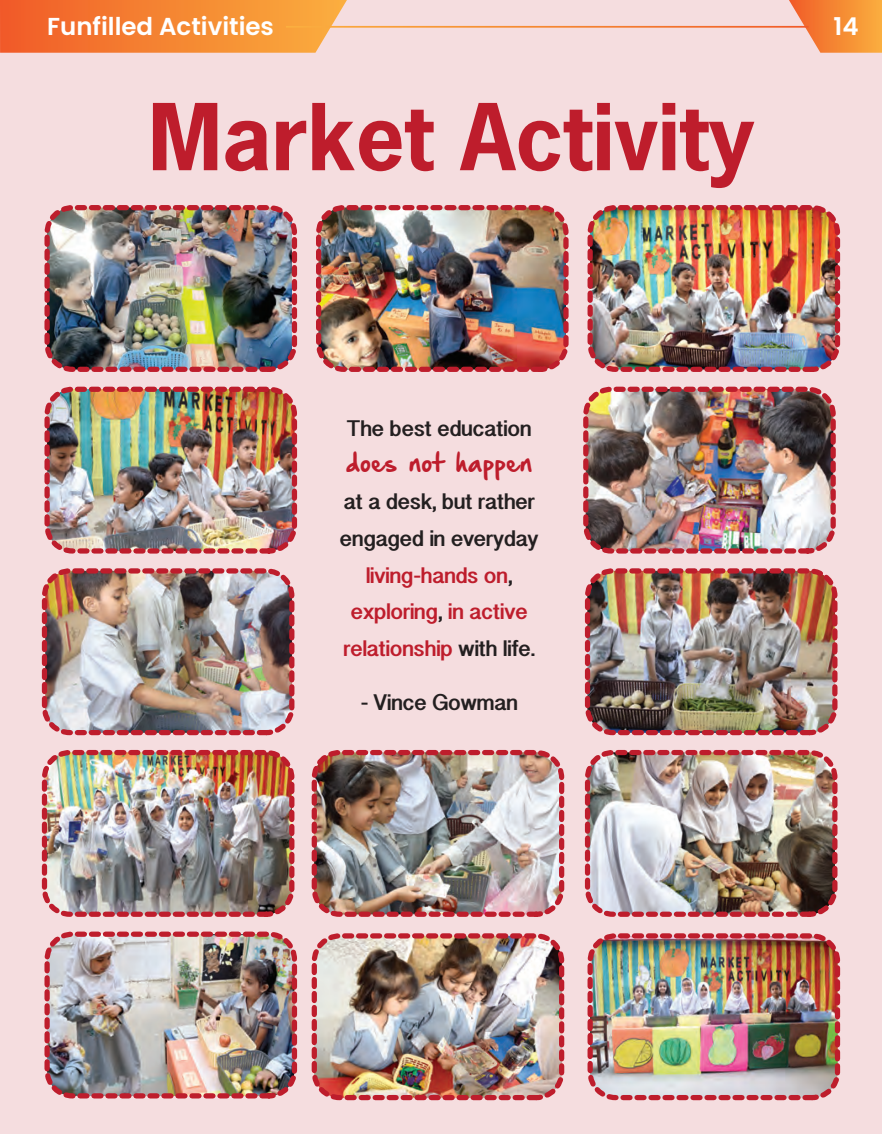
<style>
.page{position:relative;width:882px;height:1134px;background:#f5dddf}
.page>*{position:absolute;margin:0;border:0;box-sizing:border-box;transform-origin:0 0}
.t1{font:700 86.45px "News Gothic Std";color:#be1d2c}
.t2{font:600 24.5px "Poppins";color:#fff}
.t3{font:700 22.75px/36.8px "Gurmukhi Sangam MN";color:#231f20;text-align:center}
.t4{font:22.75px "Hand Of Sean Demo";color:#be1d2c}
.s1{color:#be1d2c}
</style>
<div class="page">
<svg style="left:0;top:0;width:347px;height:53px;background:#f5873a"></svg>
<svg style="left:789px;top:0;width:93px;height:53px"></svg>
<hr style="left:286px;top:26px;width:523px;height:2px;background:#fff">
<img style="left:50px;top:211px;width:241px;height:155px">
<div style="left:44px;top:205px;width:253px;height:167px;border:5px dashed #be1d2c;border-radius:25px"></div>
<img style="left:322px;top:211px;width:241px;height:155px">
<div style="left:316px;top:205px;width:253px;height:167px;border:5px dashed #be1d2c;border-radius:25px"></div>
<img style="left:594px;top:211px;width:240px;height:155px">
<div style="left:588px;top:205px;width:252px;height:167px;border:5px dashed #be1d2c;border-radius:25px"></div>
<img style="left:50px;top:393px;width:241px;height:155px">
<div style="left:44px;top:387px;width:253px;height:167px;border:5px dashed #be1d2c;border-radius:25px"></div>
<img style="left:594px;top:939px;width:240px;height:155px">
<div style="left:588px;top:933px;width:252px;height:167px;border:5px dashed #be1d2c;border-radius:25px"></div>
<img style="left:50px;top:938px;width:241px;height:155px">
<div style="left:44px;top:932px;width:253px;height:167px;border:5px dashed #be1d2c;border-radius:25px"></div>
<img style="left:591px;top:756px;width:241px;height:155px">
<div style="left:585px;top:750px;width:253px;height:167px;border:5px dashed #be1d2c;border-radius:25px"></div>
<img style="left:48px;top:574px;width:240px;height:155px">
<div style="left:42px;top:568px;width:252px;height:167px;border:5px dashed #be1d2c;border-radius:25px"></div>
<img style="left:589px;top:393px;width:241px;height:155px">
<div style="left:583px;top:387px;width:253px;height:167px;border:5px dashed #be1d2c;border-radius:25px"></div>
<img style="left:591px;top:574px;width:241px;height:155px">
<div style="left:585px;top:568px;width:253px;height:167px;border:5px dashed #be1d2c;border-radius:25px"></div>
<img style="left:48px;top:756px;width:240px;height:155px">
<div style="left:42px;top:750px;width:252px;height:167px;border:5px dashed #be1d2c;border-radius:25px"></div>
<img style="left:318px;top:939px;width:240px;height:155px">
<div style="left:312px;top:933px;width:252px;height:167px;border:5px dashed #be1d2c;border-radius:25px"></div>
<img style="left:318px;top:756px;width:240px;height:155px">
<div style="left:312px;top:750px;width:252px;height:167px;border:5px dashed #be1d2c;border-radius:25px"></div>
<p class="t2" style="left:47px;top:12px;width:228px">Funfilled Activities</p>
<p class="t2" style="left:834px;top:12px;width:27px">14</p>
<h1 class="t1" style="left:148px;top:80px;width:608px">Market Activity</h1>
<p class="t3" style="left:347px;top:414px;width:186px">The best education</p>
<p class="t4" style="left:346px;top:451px;width:188px">does not happen</p>
<p class="t3" style="left:340px;top:487px;width:200px">at a desk, but rather engaged in everyday <span class="s1">living-hands on</span>, <span class="s1">exploring</span>, <span class="s1">in active relationship</span> with life.</p>
<p class="t3" style="left:361px;top:688px;width:159px">- Vince Gowman</p>
</div>
